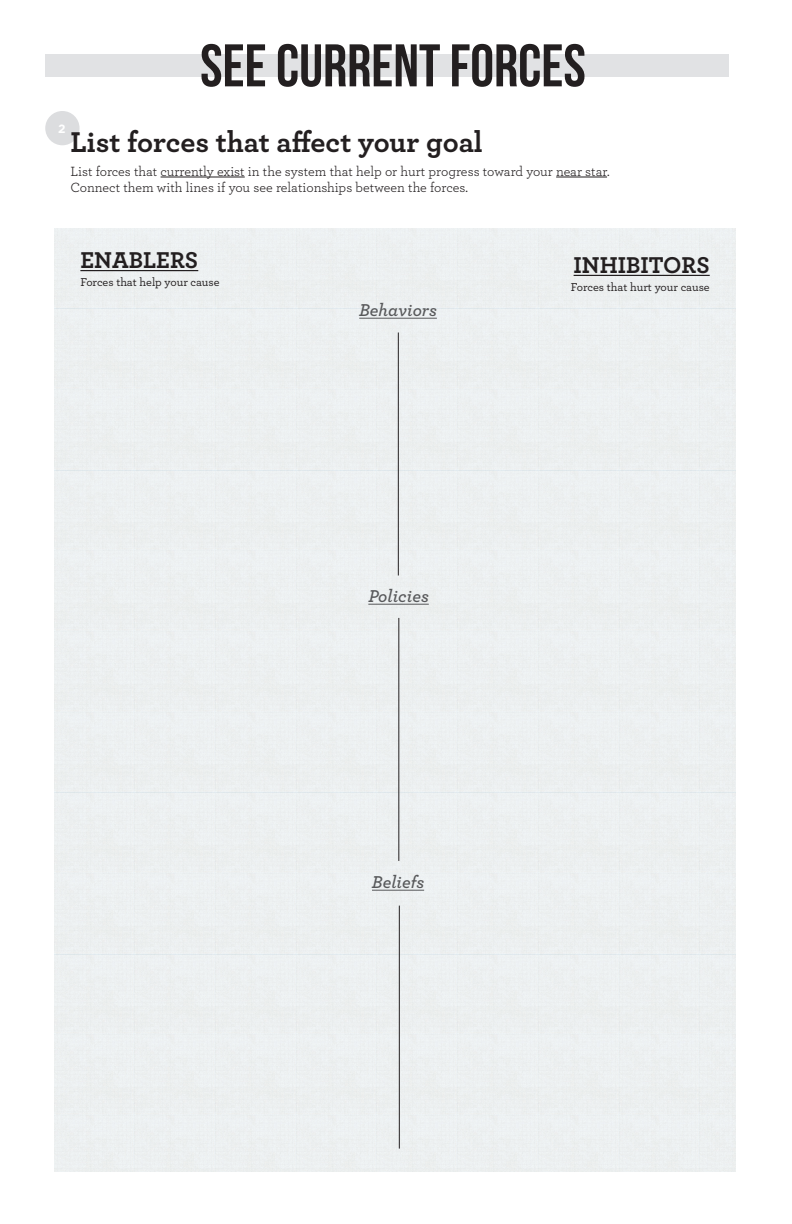
<style>
.page{position:relative;width:792px;height:1224px;background:#fff}
.page>*{position:absolute;margin:0;border:0;box-sizing:border-box;transform-origin:0 0}
.t1{font:60px "Bebas Neue";color:#231f20}
.t2{font:700 30px "Archer";color:#231f20}
.t3{font:700 24px "Archer";color:#231f20}
.t4{font:italic 600 18px "Archer";color:#57585a}
.t5{font:14px "Archer";color:#231f20}
.t6{font:500 12px "Archer";letter-spacing:-.005em;color:#231f20}
.t7{font:700 12px "Gotham";color:#fff}
</style>
<div class="page">
<div style="left:45px;top:54px;width:684px;height:23px;background:#e1e2e4"></div>
<div style="left:45px;top:111px;width:35px;height:34px;background:#dcdddf;border-radius:50%"></div>
<hr style="left:161px;top:177px;width:84px;height:1px;background:#231f20">
<hr style="left:556px;top:177px;width:51px;height:1px;background:#231f20">
<div style="left:54px;top:228px;width:682px;height:943px;background:#edf0f0"></div>
<hr style="left:80px;top:270px;width:118px;height:1px;background:#231f20">
<hr style="left:574px;top:275px;width:136px;height:1px;background:#231f20">
<hr style="left:398px;top:332px;width:1px;height:244px;background:#231f20">
<hr style="left:359px;top:318px;width:78px;height:1px;background:#57585a">
<hr style="left:368px;top:604px;width:61px;height:1px;background:#57585a">
<hr style="left:372px;top:890px;width:52px;height:1px;background:#57585a">
<hr style="left:399px;top:618px;width:1px;height:243px;background:#231f20">
<hr style="left:399px;top:906px;width:1px;height:243px;background:#231f20">
<p class="t1" style="left:200px;top:33px;width:387px">SEE CURRENT FORCES</p>
<p class="t7" style="left:58px;top:121px;width:9px">2</p>
<p class="t2" style="left:70px;top:118px;width:414px">List forces that affect your goal</p>
<p class="t5" style="left:70px;top:161px;width:541px">List forces that currently exist in the system that help or hurt progress toward your near star.</p>
<p class="t5" style="left:70px;top:178px;width:399px">Connect them with lines if you see relationships between the forces.</p>
<p class="t3" style="left:80px;top:241px;width:119px">ENABLERS</p>
<p class="t6" style="left:80px;top:274px;width:141px">Forces that help your cause</p>
<p class="t4" style="left:359px;top:297px;width:79px">Behaviors</p>
<p class="t4" style="left:368px;top:583px;width:62px">Policies</p>
<p class="t4" style="left:372px;top:869px;width:54px">Beliefs</p>
<p class="t3" style="left:574px;top:246px;width:138px">INHIBITORS</p>
<p class="t6" style="left:571px;top:278px;width:140px">Forces that hurt your cause</p>
</div>
